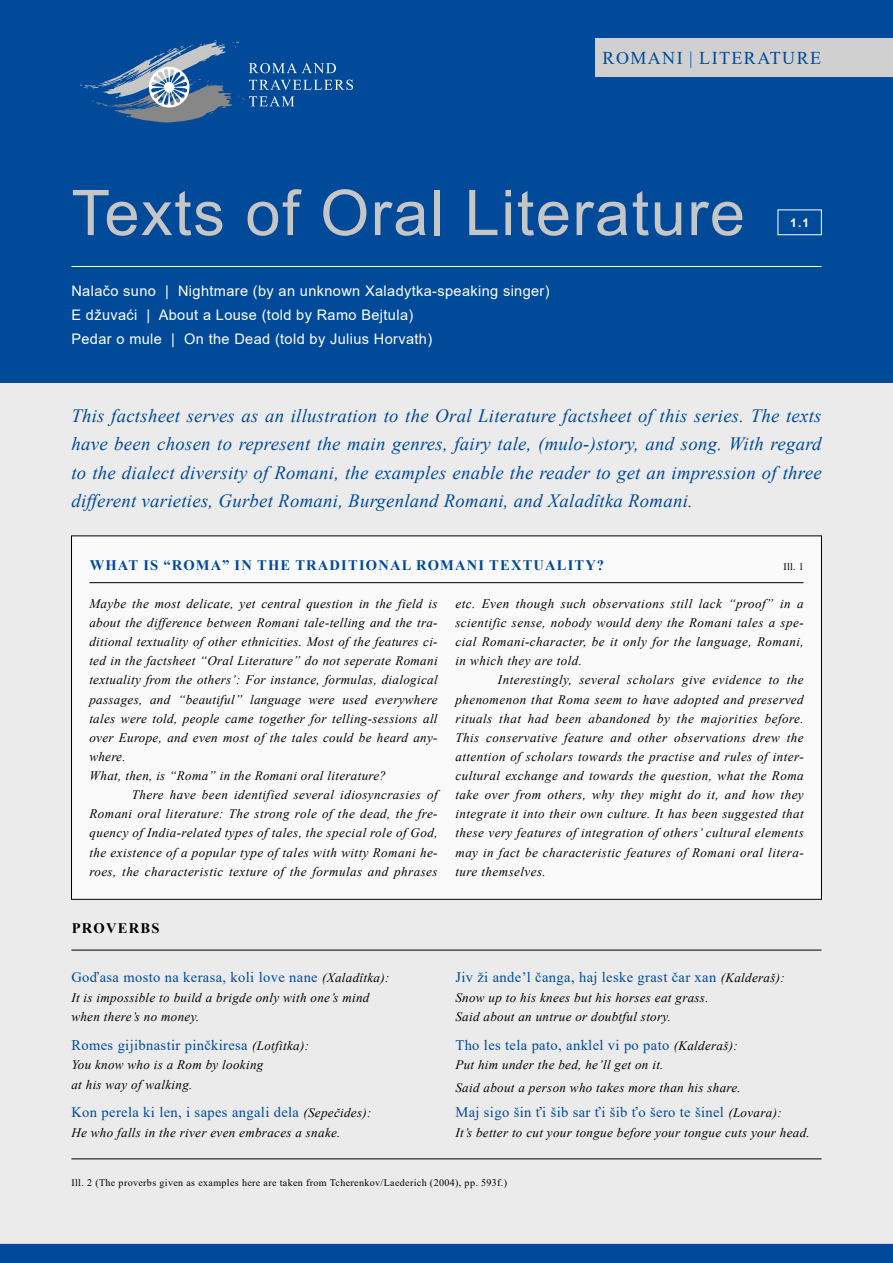
<style>
.page{position:relative;width:893px;height:1263px;background:#fff}
.page>*{position:absolute;margin:0;border:0;box-sizing:border-box;transform-origin:0 0}
.t1{font:63px "Arial";letter-spacing:.025em;color:#c6c6c6}
.t2{font:italic 18.75px/28.5px "Times New Roman";letter-spacing:.015em;color:#004a99;text-align:justify}
.t3{font:18px "Times New Roman";letter-spacing:.08em;color:#004a99}
.t4{font:14.55px "Times New Roman";letter-spacing:.025em;color:#004a99}
.t5{font:14.55px/24px "Arial";letter-spacing:.025em;color:#fff}
.t6{font:700 14.55px "Times New Roman";letter-spacing:.08em;color:#004a99}
.t7{font:700 14.55px "Times New Roman";letter-spacing:.085em;color:#000}
.t8{font:italic 13.05px/19.2px "Times New Roman";letter-spacing:.025em;color:#000}
.t9{font:700 12px "Arial";color:#fff}
.t10{font:10.05px "Times New Roman";letter-spacing:.035em;color:#000}
.s1{font-style:italic;font-size:13.05px;color:#000}
</style>
<div class="page">
<div style="left:0;top:383px;width:893px;height:880px;background:#ebebeb"></div>
<div style="left:0;top:0;width:893px;height:383px;background:#004a99"></div>
<div style="left:0;top:1244px;width:893px;height:19px;background:#004a99"></div>
<hr style="left:71px;top:266px;width:750px;height:1px;background:#fff">
<div style="left:595px;top:38px;width:298px;height:39px;background:#d0d0d0"></div>
<hr style="left:71px;top:950px;width:750px;height:1px;background:#000">
<hr style="left:71px;top:1158px;width:750px;height:1px;background:#000">
<div style="left:72px;top:536px;width:749px;height:363px;background:#fafafa"></div>
<hr style="left:89px;top:582px;width:714px;height:1px;background:#000">
<svg style="left:80px;top:40px;width:273px;height:83px"></svg>
<h3 class="t3" style="left:603px;top:45px;width:220px">ROMANI | LITERATURE</h3>
<h1 class="t1" style="left:71px;top:170px;width:675px">Texts of Oral Literature</h1>
<p class="t5" style="left:71px;top:279px;width:480px">Nalačo suno | Nightmare (by an unknown Xaladytka-speaking singer)<br>E džuvaći | About a Louse (told by Ramo Bejtula)<br>Pedar o mule | On the Dead (told by Julius Horvath)</p>
<p class="t9" style="left:790px;top:214px;width:21px">1.1</p>
<p class="t2" style="left:71px;top:401px;width:752px">This factsheet serves as an illustration to the Oral Literature factsheet of this series. The texts have been chosen to represent the main genres, fairy tale, (mulo-)story, and song. With regard to the dialect diversity of Romani, the examples enable the reader to get an impression of three different varieties, Gurbet Romani, Burgenland Romani, and Xaladîtka Romani.</p>
<p class="t6" style="left:90px;top:554px;width:516px">WHAT IS “ROMA” IN THE TRADITIONAL ROMANI TEXTUALITY?</p>
<p class="t8" style="left:89px;top:594px;width:350px">Maybe the most delicate, yet central question in the field is about the difference between Romani tale-telling and the tra&shy;ditional textuality of other ethnicities. Most of the features ci&shy;ted in the factsheet “Oral Literature” do not seperate Romani textuality from the others’: For instance, formulas, dialogical passages, and “beautiful” language were used everywhere tales were told, people came together for telling-sessions all over Europe, and even most of the tales could be heard any&shy;where.<br>What, then, is “Roma” in the Romani oral literature?</p>
<p class="t8" style="left:89px;top:785px;width:350px;text-align:justify;text-indent:43px">There have been identified several idiosyncrasies of Romani oral literature: The strong role of the dead, the fre&shy;quency of India-related types of tales, the special role of God, the existence of a popular type of tales with witty Romani he&shy;roes, the characteristic texture of the formulas and phrases</p>
<p class="t10" style="left:783px;top:559px;width:22px">Ill. 1</p>
<p class="t8" style="left:455px;top:594px;width:350px;text-align:justify">etc. Even though such observations still lack “proof” in a scientific sense, nobody would deny the Romani tales a spe&shy;cial Romani-character, be it only for the language, Romani, in which they are told.</p>
<p class="t8" style="left:455px;top:670px;width:350px;text-align:justify;text-indent:43px">Interestingly, several scholars give evidence to the phenomenon that Roma seem to have adopted and preserved rituals that had been abandoned by the majorities before.<br>This conservative feature and other observations drew the attention of scholars towards the practise and rules of inter&shy;cultural exchange and towards the question, what the Roma take over from others, why they might do it, and how they integrate it into their own culture. It has been suggested that these very features of integration of others’ cultural elements may in fact be characteristic features of Romani oral litera&shy;ture themselves.</p>
<p class="t7" style="left:72px;top:918px;width:89px">PROVERBS</p>
<p class="t4" style="left:71px;top:967px;width:320px">Goďasa mosto na kerasa, koli love nane <span class="s1">(Xaladîtka):</span></p>
<p class="t8" style="left:71px;top:987px;width:299px">It is impossible to build a brigde only with one’s mind when there’s no money.</p>
<p class="t4" style="left:71px;top:1034px;width:239px">Romes gijibnastir pinčkiresa <span class="s1">(Lotfitka):</span></p>
<p class="t8" style="left:71px;top:1054px;width:193px">You know who is a Rom by looking at his way of walking.</p>
<p class="t4" style="left:71px;top:1102px;width:302px">Kon perela ki len, i sapes angali dela <span class="s1">(Sepečides):</span></p>
<p class="t8" style="left:71px;top:1122px;width:271px">He who falls in the river even embraces a snake.</p>
<p class="t4" style="left:455px;top:967px;width:331px">Jiv ži ande’l čanga, haj leske grast čar xan <span class="s1">(Kalderaš):</span></p>
<p class="t8" style="left:455px;top:987px;width:255px">Snow up to his knees but his horses eat grass.<br>Said about an untrue or doubtful story.</p>
<p class="t4" style="left:455px;top:1034px;width:284px">Tho les tela pato, anklel vi po pato <span class="s1">(Kalderaš):</span></p>
<p class="t8" style="left:455px;top:1053px;width:287px;line-height:22.5px">Put him under the bed, he’ll get on it.<br>Said about a person who takes more than his share.</p>
<p class="t4" style="left:455px;top:1102px;width:328px">Maj sigo šin ťi šib sar ťi šib ťo šero te šinel <span class="s1">(Lovara):</span></p>
<p class="t8" style="left:455px;top:1122px;width:356px">It’s better to cut your tongue before your tongue cuts your head.</p>
<p class="t10" style="left:71px;top:1176px;width:437px">Ill. 2 (The proverbs given as examples here are taken from Tcherenkov/Laederich (2004), pp. 593f.)</p>
</div>
